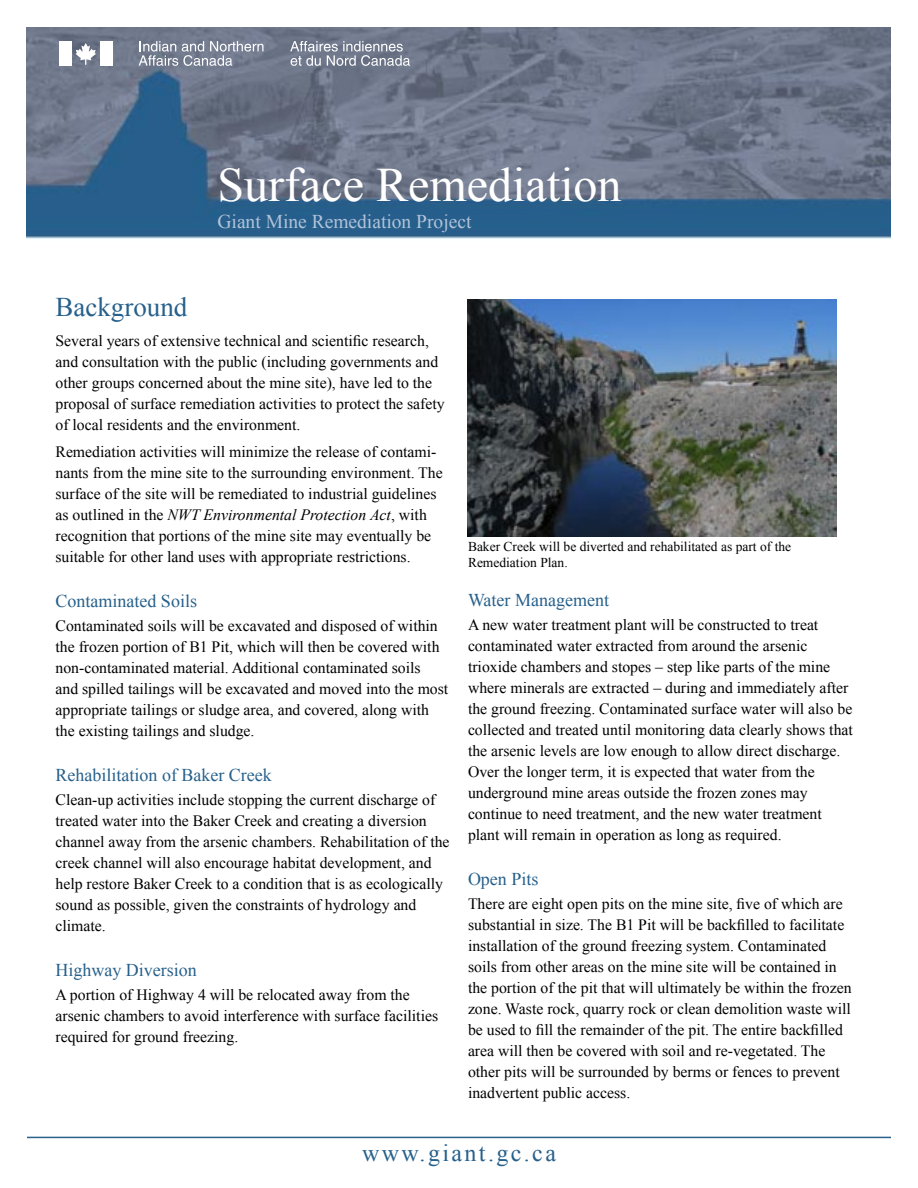
<style>
.page{position:relative;width:918px;height:1188px;background:#fff}
.page>*{position:absolute;margin:0;border:0;box-sizing:border-box;transform-origin:0 0}
.t1{font:48px "Times New Roman";color:#fff}
.Head{font:27px "Times New Roman";color:#26608b}
.t2{font:24px "Times New Roman";letter-spacing:.1em;color:#26608b}
.t3{font:19.5px "Times New Roman";color:#b2c3d9}
.sub_head{font:18px "Times New Roman";color:#26608b}
.indented_text{font:15.75px/21px "Times New Roman";color:#000}
.Body{font:15.75px/21px "Times New Roman";color:#000}
.Body-2{font:13.5px/16.5px "Times New Roman";color:#000}
.s1{font-style:italic}
</style>
<div class="page">
<img style="left:27px;top:27px;width:864px;height:275px">
<svg style="left:75px;top:43px;width:21px;height:22px"></svg>
<div style="left:59px;top:41px;width:13px;height:25px;background:#fff"></div>
<div style="left:100px;top:41px;width:13px;height:25px;background:#fff"></div>
<svg style="left:139px;top:41px;width:124px;height:25px"></svg>
<svg style="left:290px;top:41px;width:120px;height:25px"></svg>
<hr style="left:27px;top:1137px;width:864px;height:1px;background:#26608b">
<img style="left:468px;top:299px;width:369px;height:237px">
<p class="t1" style="left:218px;top:152px;width:405px">Surface Remediation</p>
<p class="t3" style="left:218px;top:209px;width:256px">Giant Mine Remediation Project</p>
<p class="Head" style="left:56px;top:289px;width:133px">Background</p>
<p class="Body" style="left:56px;top:330px;width:391px">Several years of extensive technical and scientific research, and consultation with the public (including governments and other groups concerned about the mine site), have led to the proposal of surface remediation activities to protect the safety of local residents and the environment.</p>
<p class="Body" style="left:56px;top:441px;width:389px">Remediation activities will minimize the release of contami&shy;nants from the mine site to the surrounding environment. The surface of the site will be remediated to industrial guidelines as outlined in the <span class="s1">NWT Environmental Protection Act</span>, with recognition that portions of the mine site may eventually be suitable for other land uses with appropriate restrictions.</p>
<p class="sub_head" style="left:56px;top:589px;width:143px">Contaminated Soils</p>
<p class="indented_text" style="left:56px;top:615px;width:394px">Contaminated soils will be excavated and disposed of within the frozen portion of B1 Pit, which will then be covered with non-contaminated material. Additional contaminated soils<br>and spilled tailings will be excavated and moved into the most appropriate tailings or sludge area, and covered, along with the existing tailings and sludge.</p>
<p class="sub_head" style="left:56px;top:763px;width:218px">Rehabilitation of Baker Creek</p>
<p class="indented_text" style="left:56px;top:789px;width:396px">Clean-up activities include stopping the current discharge of treated water into the Baker Creek and creating a diversion channel away from the arsenic chambers. Rehabilitation of the creek channel will also encourage habitat development, and help restore Baker Creek to a condition that is as ecologically sound as possible, given the constraints of hydrology and climate.</p>
<p class="sub_head" style="left:56px;top:958px;width:143px">Highway Diversion</p>
<p class="indented_text" style="left:56px;top:984px;width:384px">A portion of Highway 4 will be relocated away from the arsenic chambers to avoid interference with surface facilities required for ground freezing.</p>
<p class="Body-2" style="left:468px;top:538px;width:325px">Baker Creek will be diverted and rehabilitated as part of the<br>Remediation Plan.</p>
<p class="sub_head" style="left:468px;top:588px;width:143px">Water Management</p>
<p class="indented_text" style="left:468px;top:614px;width:386px">A new water treatment plant will be constructed to treat contaminated water extracted from around the arsenic trioxide chambers and stopes – step like parts of the mine where minerals are extracted – during and immediately after the ground freezing. Contaminated surface water will also be collected and treated until monitoring data clearly shows that the arsenic levels are low enough to allow direct discharge.<br>Over the longer term, it is expected that water from the underground mine areas outside the frozen zones may continue to need treatment, and the new water treatment plant will remain in operation as long as required.</p>
<p class="sub_head" style="left:468px;top:867px;width:72px">Open Pits</p>
<p class="indented_text" style="left:468px;top:893px;width:385px">There are eight open pits on the mine site, five of which are substantial in size. The B1 Pit will be backfilled to facilitate installation of the ground freezing system. Contaminated soils from other areas on the mine site will be contained in the portion of the pit that will ultimately be within the frozen zone. Waste rock, quarry rock or clean demolition waste will be used to fill the remainder of the pit. The entire backfilled area will then be covered with soil and re-vegetated. The other pits will be surrounded by berms or fences to prevent inadvertent public access.</p>
<p class="t2" style="left:362px;top:1137px;width:195px">www.giant.gc.ca</p>
</div>
